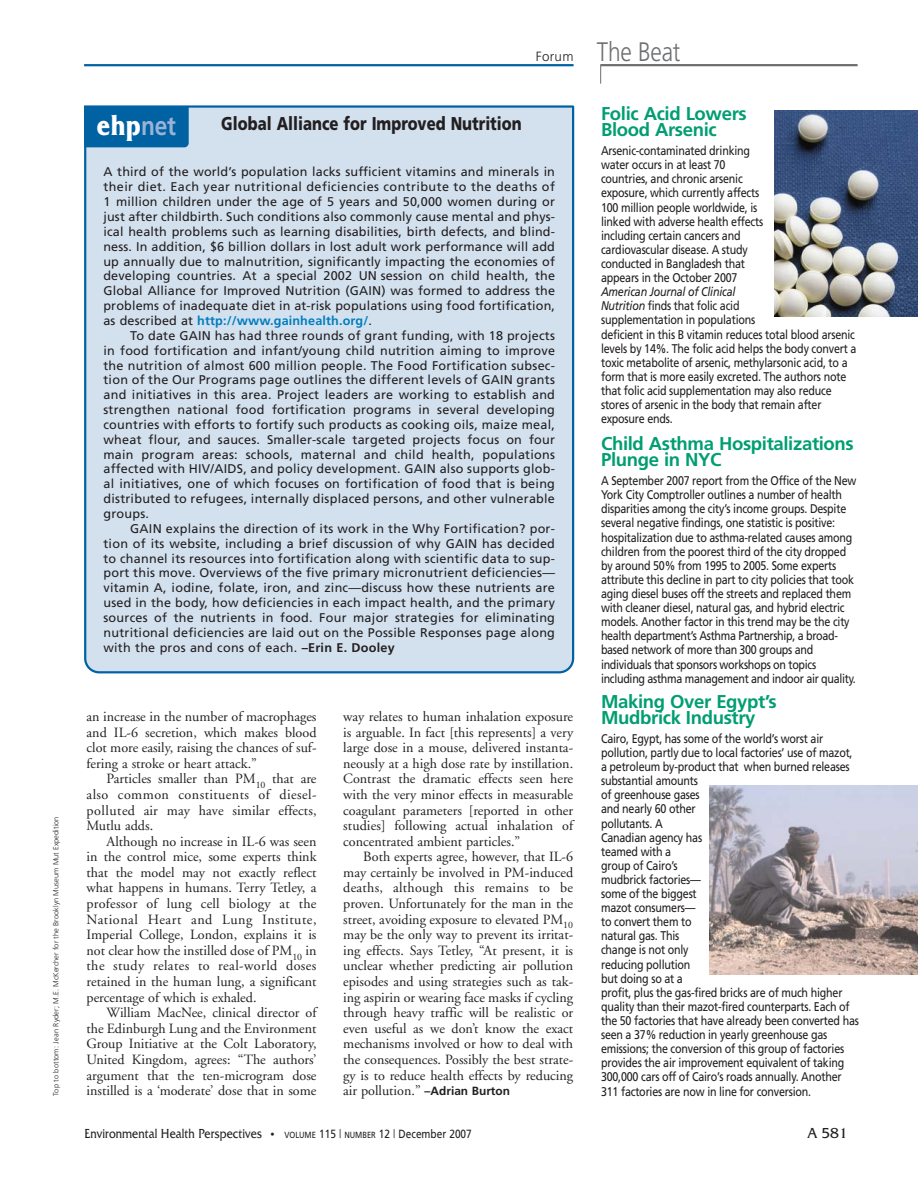
<style>
.page{position:relative;width:918px;height:1188px;background:#fff}
.page>*{position:absolute;margin:0;border:0;box-sizing:border-box;transform-origin:0 0}
.t1{font:700 28.95px "Friz Quadrata IT Cby BT";color:#fff;scale:.85 1}
.t2{font:300 26.7px "Frutiger";letter-spacing:-.01em;color:#6c6e70;scale:.85 1}
.t3{font:700 18.6px/16.4px "Frutiger";letter-spacing:-.02em;color:#009e72}
.t4{font:900 18.6px "Frutiger";color:#231f20;scale:.8 1}
.t5{font:14.85px "Friz Quadrata IT Cby BT";color:#231f20}
.t6{font:14.1px/15.6px "Adobe Garamond";color:#231f20;text-align:justify}
.t7{font:13.35px "Friz Quadrata IT Cby BT";color:#231f20;scale:.85 1}
.t8{font:12.6px/14.9px "Frutiger";letter-spacing:-.02em;color:#231f20;text-align:justify}
.t9{font:12.6px/14.1px "Frutiger";letter-spacing:-.02em;color:#231f20;scale:.85 1}
.t10{font:300 7.35px "Frutiger";letter-spacing:.005em;color:#231f20}
.s1{font-size:13.35px;color:#231f20}
.s2{font-family:"Frutiger";font-size:26.7px;color:#99b3d7}
.s3{font-weight:700;color:#007dbd}
.s4{font-weight:700}
.s5{font-family:"Frutiger";font-weight:700;font-size:11.85px}
.s6{font-style:italic}
.s7{font-size:10.35px}
.s8{font-family:"Frutiger";font-size:8.85px}
.s9{font-family:"Frutiger";font-size:11.85px}
.s10{font-family:"Frutiger";font-weight:300;font-size:11.85px}
</style>
<div class="page">
<hr style="left:84px;top:64px;width:490px;height:2px;background:#0061a3">
<hr style="left:600px;top:64px;width:258px;height:2px;background:#6c6e70">
<svg style="left:600px;top:66px;width:1px;height:18px"></svg>
<div style="left:84px;top:105px;width:490px;height:568px;background:#d3e1ef"></div>
<div style="left:63px;top:95px;width:126px;height:52px;background:#0061a3;border-radius:4px"></div>
<div style="left:61px;top:81px;width:516px;height:24px;background:#fff"></div>
<hr style="left:84px;top:105px;width:489px;height:3px;background:#0061a3">
<div style="left:62px;top:86px;width:22px;height:400px;background:#fff"></div>
<img style="left:709px;top:785px;width:209px;height:190px">
<img style="left:774px;top:111px;width:144px;height:206px">
<p class="t10" style="left:53px;top:1096px;width:281px;rotate:-90deg">Top to bottom: Jean Ryder; M.E. McKercher for the Brooklyn Museum Mut Expedition</p>
<h2 class="t2" style="left:536px;top:41px;width:172px"><span class="s1">Forum</span> The Beat</h2>
<h1 class="t1" style="left:97px;top:114px;width:94px">ehp<span class="s2">net</span></h1>
<h3 class="t4" style="left:221px;top:116px;width:377px">Global Alliance for Improved Nutrition</h3>
<p class="t8" style="left:103px;top:166px;width:453px">A third of the world’s population lacks sufficient vitamins and minerals in their diet. Each year nutritional deficiencies contribute to the deaths of 1 million children under the age of 5 years and 50,000 women during or just after childbirth. Such conditions also commonly cause mental and phys&shy;ical health problems such as learning disabilities, birth defects, and blind&shy;ness. In addition, $6 billion dollars in lost adult work performance will add up annually due to malnutrition, significantly impacting the economies of developing countries. At a special 2002 UN session on child health, the Global Alliance for Improved Nutrition (GAIN) was formed to address the problems of inadequate diet in at-risk populations using food fortification, as described at <span class="s3">http://www.gainhealth.org/</span>.</p>
<p class="t8" style="left:103px;top:329px;width:453px;text-indent:27px">To date GAIN has had three rounds of grant funding, with 18 projects in food fortification and infant/young child nutrition aiming to improve the nutrition of almost 600 million people. The Food Fortification subsec&shy;tion of the Our Programs page outlines the different levels of GAIN grants and initiatives in this area. Project leaders are working to establish and strengthen national food fortification programs in several developing countries with efforts to fortify such products as cooking oils, maize meal, wheat flour, and sauces. Smaller-scale targeted projects focus on four main program areas: schools, maternal and child health, populations affected with HIV/AIDS, and policy development. GAIN also supports glob&shy;al initiatives, one of which focuses on fortification of food that is being distributed to refugees, internally displaced persons, and other vulnerable groups.</p>
<p class="t8" style="left:103px;top:522px;width:453px;text-indent:27px">GAIN explains the direction of its work in the Why Fortification? por&shy;tion of its website, including a brief discussion of why GAIN has decided to channel its resources into fortification along with scientific data to sup&shy;port this move. Overviews of the five primary micronutrient deficiencies— vitamin A, iodine, folate, iron, and zinc—discuss how these nutrients are used in the body, how deficiencies in each impact health, and the primary sources of the nutrients in food. Four major strategies for eliminating nutritional deficiencies are laid out on the Possible Responses page along with the pros and cons of each. <span class="s4">–Erin E. Dooley</span></p>
<p class="t6" style="left:87px;top:710px;width:231px">an increase in the number of macrophages and IL-6 secretion, which makes blood clot more easily, raising the chances of suf&shy;fering a stroke or heart attack.”</p>
<p class="t6" style="left:87px;top:772px;width:231px;text-indent:20px">Particles smaller than PM<sub>10</sub> that are also common constituents of diesel&shy;polluted air may have similar effects, Mutlu adds.</p>
<p class="t6" style="left:87px;top:835px;width:231px;text-indent:20px">Although no increase in IL-6 was seen in the control mice, some experts think that the model may not exactly reflect what happens in humans. Terry Tetley, a professor of lung cell biology at the National Heart and Lung Institute, Imperial College, London, explains it is not clear how the instilled dose of PM<sub>10</sub> in the study relates to real-world doses retained in the human lung, a significant percentage of which is exhaled.</p>
<p class="t6" style="left:87px;top:1006px;width:231px;text-indent:20px">William MacNee, clinical director of the Edinburgh Lung and the Environment Group Initiative at the Colt Laboratory, United Kingdom, agrees: “The authors’ argument that the ten-microgram dose instilled is a ‘moderate’ dose that in some</p>
<p class="t6" style="left:343px;top:710px;width:231px">way relates to human inhalation exposure is arguable. In fact [this represents] a very large dose in a mouse, delivered instanta&shy;neously at a high dose rate by instillation.<br>Contrast the dramatic effects seen here with the very minor effects in measurable coagulant parameters [reported in other studies] following actual inhalation of concentrated ambient particles.”</p>
<p class="t6" style="left:343px;top:850px;width:231px;text-indent:20px">Both experts agree, however, that IL-6 may certainly be involved in PM-induced deaths, although this remains to be proven. Unfortunately for the man in the street, avoiding exposure to elevated PM<sub>10 </sub>may be the only way to prevent its irritat&shy;ing effects. Says Tetley, “At present, it is unclear whether predicting air pollution episodes and using strategies such as tak&shy;ing aspirin or wearing face masks if cycling through heavy traffic will be realistic or even useful as we don’t know the exact mechanisms involved or how to deal with the consequences. Possibly the best strate&shy;gy is to reduce health effects by reducing air pollution.” <span class="s5">–Adrian Burton</span></p>
<h3 class="t3" style="left:601px;top:107px;width:147px">Folic Acid Lowers<br>Blood Arsenic</h3>
<p class="t9" style="left:601px;top:145px;width:192px">Arsenic-contaminated drinking water occurs in at least 70 countries, and chronic arsenic exposure, which currently affects<br>100 million people worldwide, is linked with adverse health effects including certain cancers and cardiovascular disease. A study conducted in Bangladesh that appears in the October 2007</p>
<p class="t9" style="left:601px;top:286px;width:302px"><span class="s6">American Journal of Clinical<br>Nutrition</span> finds that folic acid<br>supplementation in populations<br>deficient in this B vitamin reduces total blood arsenic levels by 14%. The folic acid helps the body convert a toxic metabolite of arsenic, methylarsonic acid, to a form that is more easily excreted. The authors note that folic acid supplementation may also reduce stores of arsenic in the body that remain after exposure ends.</p>
<h3 class="t3" style="left:601px;top:437px;width:254px">Child Asthma Hospitalizations<br>Plunge in NYC</h3>
<p class="t9" style="left:601px;top:475px;width:302px">A September 2007 report from the Office of the New York City Comptroller outlines a number of health disparities among the city’s income groups. Despite several negative findings, one statistic is positive: hospitalization due to asthma-related causes among children from the poorest third of the city dropped by around 50% from 1995 to 2005. Some experts attribute this decline in part to city policies that took aging diesel buses off the streets and replaced them with cleaner diesel, natural gas, and hybrid electric models. Another factor in this trend may be the city health department’s Asthma Partnership, a broad&shy;based network of more than 300 groups and individuals that sponsors workshops on topics including asthma management and indoor air quality.</p>
<h3 class="t3" style="left:601px;top:695px;width:177px">Making Over Egypt’s<br>Mudbrick Industry</h3>
<p class="t9" style="left:601px;top:732px;width:305px">Cairo, Egypt, has some of the world’s worst air pollution, partly due to local factories’ use of mazot, a petroleum by-product that when burned releases substantial amounts<br>of greenhouse gases<br>and nearly 60 other<br>pollutants. A<br>Canadian agency has<br>teamed with a<br>group of Cairo’s<br>mudbrick factories—<br>some of the biggest<br>mazot consumers—<br>to convert them to<br>natural gas. This<br>change is not only<br>reducing pollution<br>but doing so at a<br>profit, plus the gas-fired bricks are of much higher quality than their mazot-fired counterparts. Each of the 50 factories that have already been converted has seen a 37% reduction in yearly greenhouse gas emissions; the conversion of this group of factories provides the air improvement equivalent of taking<br>300,000 cars off of Cairo’s roads annually. Another<br>311 factories are now in line for conversion.</p>
<p class="t7" style="left:85px;top:1128px;width:457px">Environmental Health Perspectives <span class="s7">•</span> <span class="s8">VOLUME</span> <span class="s9">115</span> <span class="s10">|</span> <span class="s8">NUMBER</span> <span class="s9">12</span> <span class="s10">|</span> <span class="s9">December 2007</span></p>
<p class="t5" style="left:808px;top:1127px;width:41px">A 581</p>
</div>
